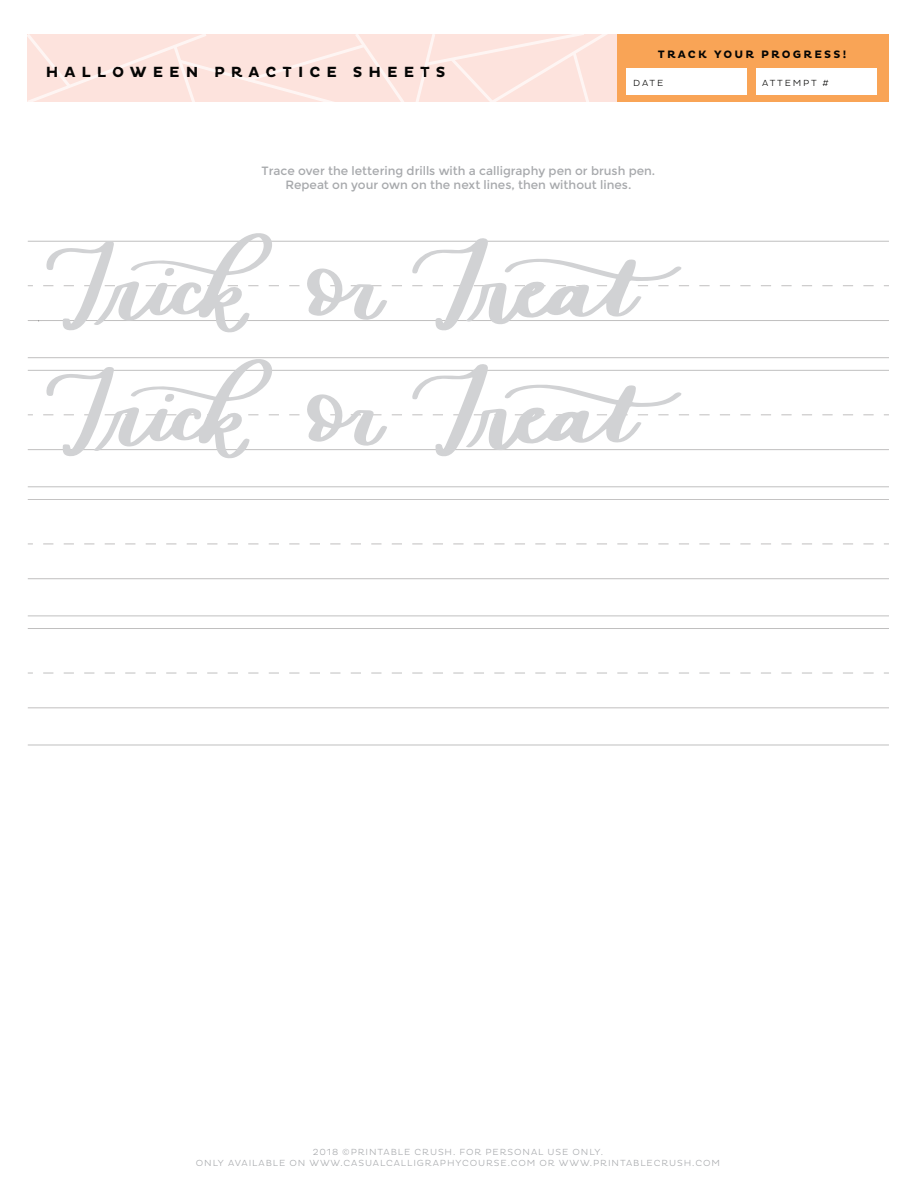
<style>
.page{position:relative;width:918px;height:1188px;background:#fff}
.page>*{position:absolute;margin:0;border:0;box-sizing:border-box;transform-origin:0 0}
.t1{font:700 15px "Pluto";letter-spacing:.4em;color:#050504}
.t2{font:12px/14.4px "Montserrat";color:#a7a9ac;text-align:center}
.t3{font:700 10.95px "Pluto";letter-spacing:.2em;color:#050504}
.t4{font:300 9px/10.8px "Pluto";letter-spacing:.1em;color:#a7a9ac;text-align:center}
.t5{font:300 9px "Pluto";letter-spacing:.2em;color:#050504}
</style>
<div class="page">
<div style="left:617px;top:35px;width:272px;height:67px;background:#f9a456"></div>
<div style="left:626px;top:69px;width:121px;height:26px;background:#fff"></div>
<div style="left:756px;top:69px;width:121px;height:26px;background:#fff"></div>
<svg style="left:28px;top:35px;width:589px;height:67px;background:#fde4de"></svg>
<hr style="left:28px;top:357px;width:861px;height:1px;background:#211e1e">
<hr style="left:28px;top:370px;width:861px;height:1px;background:#211e1e">
<hr style="left:28px;top:449px;width:861px;height:1px;background:#211e1e">
<hr style="left:28px;top:486px;width:861px;height:1px;background:#211e1e">
<hr style="left:28px;top:499px;width:861px;height:1px;background:#211e1e">
<hr style="left:28px;top:578px;width:861px;height:1px;background:#211e1e">
<hr style="left:28px;top:616px;width:861px;height:1px;background:#211e1e">
<svg style="left:43px;top:544px;width:846px;height:1px"></svg>
<hr style="left:28px;top:628px;width:861px;height:1px;background:#211e1e">
<hr style="left:28px;top:707px;width:861px;height:1px;background:#211e1e">
<hr style="left:28px;top:745px;width:861px;height:1px;background:#211e1e">
<svg style="left:43px;top:673px;width:846px;height:1px"></svg>
<svg style="left:28px;top:233px;width:861px;height:100px"></svg>
<svg style="left:43px;top:358px;width:846px;height:101px"></svg>
<h1 class="t1" style="left:46px;top:63px;width:401px">HALLOWEEN PRACTICE SHEETS</h1>
<p class="t3" style="left:658px;top:48px;width:190px">TRACK YOUR PROGRESS!</p>
<p class="t5" style="left:633px;top:77px;width:32px">DATE</p>
<p class="t5" style="left:762px;top:77px;width:68px">ATTEMPT #</p>
<h2 class="t2" style="left:261px;top:164px;width:395px">Trace over the lettering drills with a calligraphy pen or brush pen.<br>Repeat on your own on the next lines, then without lines.</h2>
<p class="t4" style="left:196px;top:1147px;width:526px">2018 ©PRINTABLE CRUSH. FOR PERSONAL USE ONLY.<br>ONLY AVAILABLE ON WWW.CASUALCALLIGRAPHYCOURSE.COM OR WWW.PRINTABLECRUSH.COM</p>
</div>
